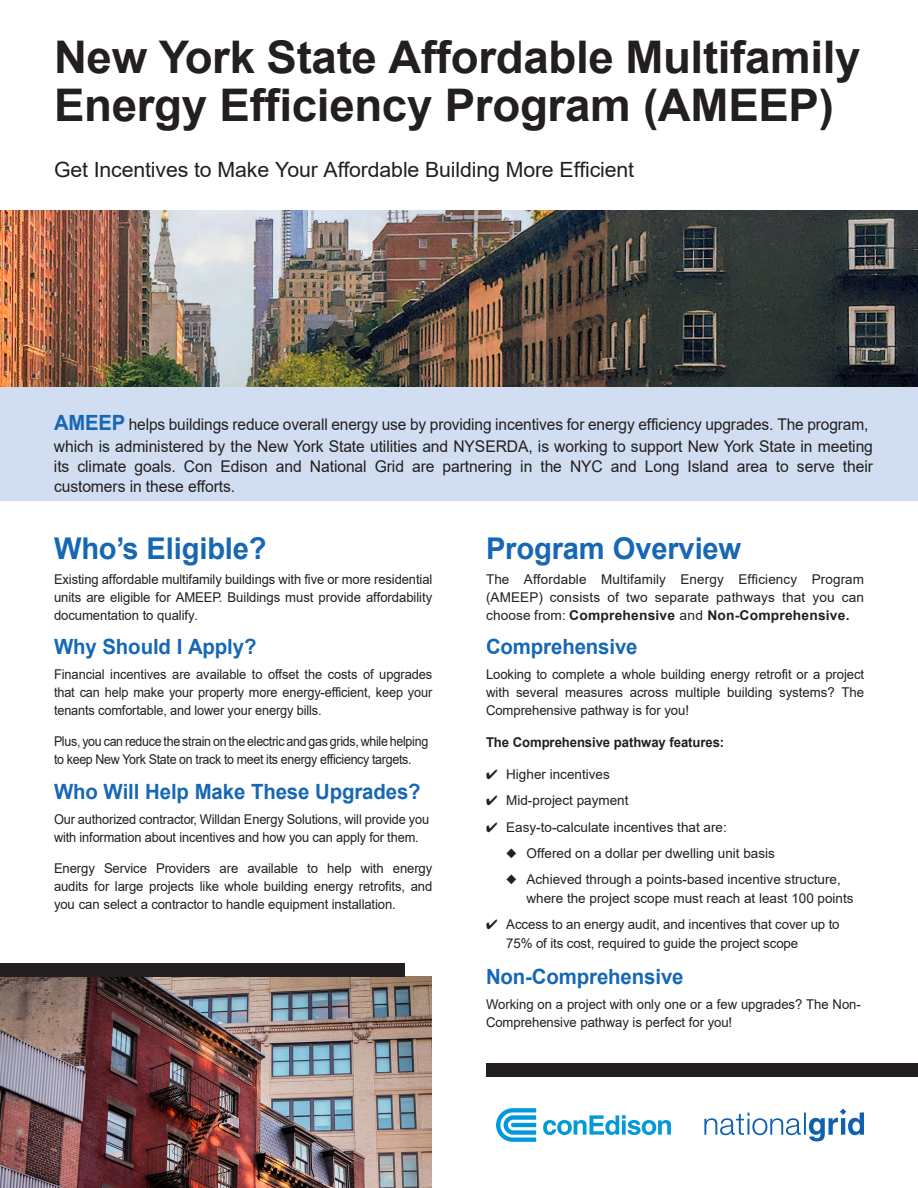
<style>
.page{position:relative;width:918px;height:1188px;background:#fff}
.page>*{position:absolute;margin:0;border:0;box-sizing:border-box;transform-origin:0 0}
._01_Head_2{font:700 45px/48px "Arial";letter-spacing:-.005em;color:#231f20}
._05_Body{font:700 30px "Arial";letter-spacing:-.005em;color:#1768b4}
._05_Body-2{font:700 21px "Arial";letter-spacing:-.005em;color:#1768b4}
._01_Head_2-2{font:21px "Arial";letter-spacing:-.005em;color:#231f20}
._05_Body-3{font:16.2px/21.9px "Arial";letter-spacing:-.005em;color:#231f20;scale:.96 1}
._05_Body-4{font:16.2px/20px "Arial";letter-spacing:-.005em;color:#231f20}
._05_Body-5{font:13.5px/18px "Arial";letter-spacing:-.005em;color:#231f20;text-align:justify}
._05_Body-6{font:13.5px/18px "Arial";letter-spacing:-.005em;color:#231f20;text-align:justify;scale:.95 1}
._05_Body-7{font:13.5px/18px "Arial";letter-spacing:-.005em;color:#231f20;text-align:justify;scale:.96 1}
._05_Body-8{font:13.5px/18px "Arial";letter-spacing:-.025em;color:#231f20;scale:.92 1}
._05_Body-9{font:700 13.5px "Arial";letter-spacing:-.005em;color:#231f20}
.s1{font-weight:700;font-size:21px;color:#1768b4}
.s2{font-weight:700}
</style>
<div class="page">
<div style="left:0;top:386px;width:918px;height:115px;background:#d1def1"></div>
<img style="left:0;top:211px;width:918px;height:175px">
<img style="left:0;top:977px;width:432px;height:211px">
<div style="left:0;top:963px;width:405px;height:14px;background:#231f20"></div>
<div style="left:486px;top:1063px;width:432px;height:13px;background:#231f20"></div>
<svg style="left:543px;top:1115px;width:128px;height:20px"></svg>
<svg style="left:496px;top:1108px;width:40px;height:34px"></svg>
<svg style="left:704px;top:1109px;width:160px;height:32px"></svg>
<p class="_01_Head_2" style="left:54px;top:34px;width:808px">New York State Affordable Multifamily<br>Energy Efficiency Program (AMEEP)</p>
<p class="_01_Head_2-2" style="left:54px;top:155px;width:582px">Get Incentives to Make Your Affordable Building More Efficient</p>
<p class="_05_Body-3" style="left:54px;top:414px;width:855px"><span class="s1">AMEEP</span> helps buildings reduce overall energy use by providing incentives for energy efficiency upgrades. The program, which is administered by the New York State utilities and NYSERDA, is working to support New York State in meeting</p>
<p class="_05_Body-4" style="left:54px;top:456px;width:821px">its climate goals. Con Edison and National Grid are partnering in the NYC and Long Island area to serve their customers in these efforts.</p>
<p class="_05_Body" style="left:54px;top:527px;width:214px">Who’s Eligible?</p>
<p class="_05_Body-7" style="left:54px;top:570px;width:396px">Existing affordable multifamily buildings with five or more residential units are eligible for AMEEP. Buildings must provide affordability documentation to qualify.</p>
<p class="_05_Body-2" style="left:54px;top:632px;width:204px">Why Should I Apply?</p>
<p class="_05_Body-6" style="left:54px;top:665px;width:400px">Financial incentives are available to offset the costs of upgrades that can help make your property more energy-efficient, keep your tenants comfortable, and lower your energy bills.</p>
<p class="_05_Body-8" style="left:54px;top:733px;width:408px">Plus, you can reduce the strain on the electric and gas grids, while helping to keep New York State on track to meet its energy efficiency targets.</p>
<p class="_05_Body-2" style="left:54px;top:777px;width:368px">Who Will Help Make These Upgrades?</p>
<p class="_05_Body-6" style="left:54px;top:810px;width:396px">Our authorized contractor, Willdan Energy Solutions, will provide you with information about incentives and how you can apply for them.</p>
<p class="_05_Body-5" style="left:54px;top:859px;width:380px">Energy Service Providers are available to help with energy audits for large projects like whole building energy retrofits, and you can select a contractor to handle equipment installation.</p>
<p class="_05_Body" style="left:486px;top:527px;width:257px">Program Overview</p>
<p class="_05_Body-5" style="left:486px;top:570px;width:380px">The Affordable Multifamily Energy Efficiency Program (AMEEP) consists of two separate pathways that you can choose from: <span class="s2">Comprehensive</span> and <span class="s2">Non-Comprehensive.</span></p>
<p class="_05_Body-2" style="left:486px;top:632px;width:153px">Comprehensive</p>
<p class="_05_Body-5" style="left:486px;top:665px;width:380px">Looking to complete a whole building energy retrofit or a project with several measures across multiple building systems? The Comprehensive pathway is for you!</p>
<p class="_05_Body-9" style="left:486px;top:732px;width:240px">The Comprehensive pathway features:</p>
<p class="_05_Body-5" style="left:486px;top:765px;width:125px">✔ Higher incentives</p>
<p class="_05_Body-5" style="left:486px;top:792px;width:144px">✔ Mid-project payment</p>
<p class="_05_Body-5" style="left:486px;top:818px;width:242px">✔ Easy-to-calculate incentives that are:</p>
<p class="_05_Body-5" style="left:506px;top:844px;width:270px">◆ Offered on a dollar per dwelling unit basis</p>
<p class="_05_Body-5" style="left:526px;top:870px;width:329px;line-height:18.8px;text-indent:-20px">◆ Achieved through a points-based incentive structure, where the project scope must reach at least 100 points</p>
<p class="_05_Body-5" style="left:506px;top:915px;width:335px;line-height:18.8px;text-indent:-20px">✔ Access to an energy audit, and incentives that cover up to<br>75% of its cost, required to guide the project scope</p>
<p class="_05_Body-2" style="left:486px;top:962px;width:199px">Non-Comprehensive</p>
<p class="_05_Body-5" style="left:486px;top:995px;width:376px">Working on a project with only one or a few upgrades? The Non-<br>Comprehensive pathway is perfect for you!</p>
</div>
